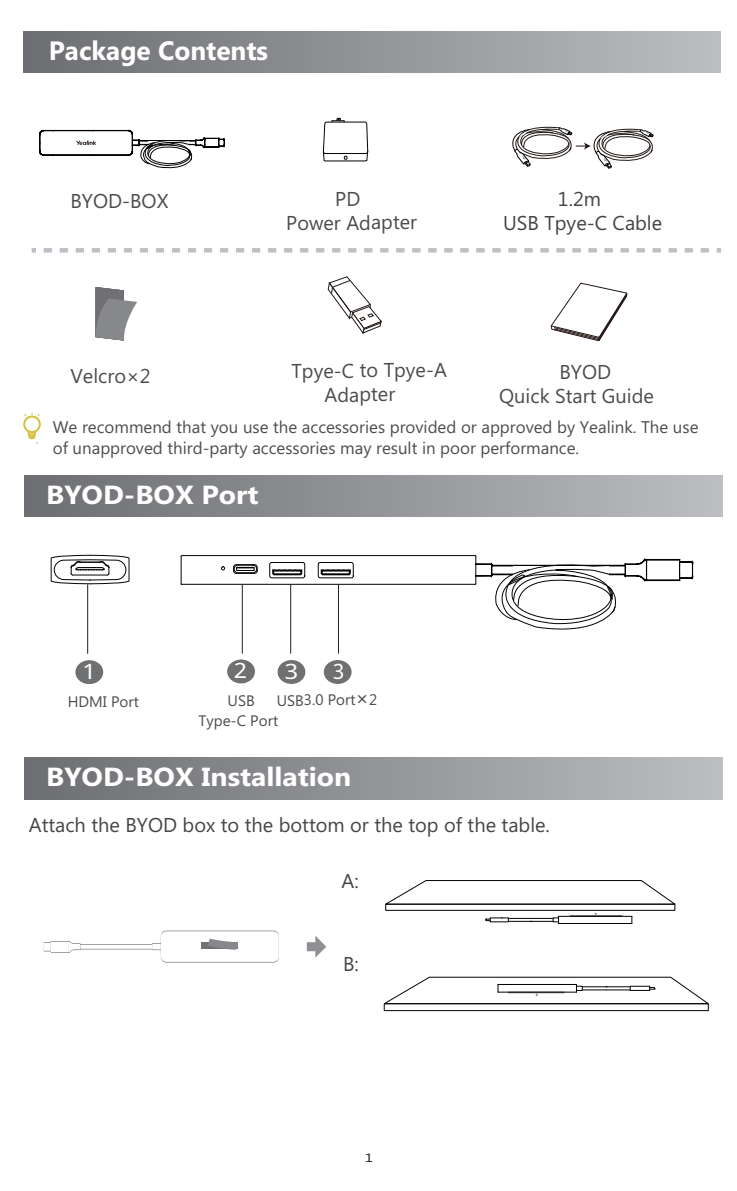
<style>
.page{position:relative;width:737px;height:1191px;background:#fff}
.page>*{position:absolute;margin:0;border:0;box-sizing:border-box;transform-origin:0 0}
.t1{font:700 26.4px "Microsoft Phags Pa";color:#fff}
.t2{font:700 26px "Microsoft Phags Pa";color:#fff;scale:1.08 1}
.t3{font:21.2px "Wen Quan Yi Micro Hei";color:#fff;scale:1.16 1}
.t4{font:21.2px "Wen Quan Yi Micro Hei";color:#fff;scale:.96 1}
.t5{font:20px/24px "Microsoft Phags Pa";color:#4d4b4c}
.t6{font:20px "Microsoft Phags Pa";color:#454646}
.t7{font:20px/24px "Microsoft Phags Pa";color:#454445;text-align:center}
.t8{font:16.8px/20.4px "Microsoft Phags Pa";color:#4c4d4e}
.t9{font:15.2px "Microsoft Phags Pa";color:#4d4b4c}
.t10{font:12px "Microsoft Phags Pa";color:#231f20;scale:1.3 1}
.s1{font-size:20px}
</style>
<div class="page">
<div style="left:24px;top:31px;width:697px;height:42px;background:linear-gradient(to right,#6b6d70,#bcbdc0)"></div>
<div style="left:23px;top:415px;width:18px;height:18px;border:2px solid #d6c13b;border-radius:50%"></div>
<svg style="left:24px;top:412px;width:16px;height:5px"></svg>
<div style="left:24px;top:475px;width:698px;height:42px;background:linear-gradient(to right,#6b6d70,#bbbdc0)"></div>
<svg style="left:50px;top:554px;width:80px;height:30px"></svg>
<svg style="left:26px;top:429px;width:12px;height:15px"></svg>
<hr style="left:87px;top:584px;width:1px;height:69px;background:#231f20">
<div style="left:75px;top:660px;width:28px;height:24px;background:#6f7071;border-radius:50%"></div>
<svg style="left:550px;top:282px;width:78px;height:60px"></svg>
<svg style="left:96px;top:287px;width:41px;height:54px"></svg>
<svg style="left:322px;top:118px;width:47px;height:44px"></svg>
<svg style="left:39px;top:129px;width:186px;height:40px"></svg>
<svg style="left:327px;top:276px;width:55px;height:58px"></svg>
<svg style="left:32px;top:248px;width:689px;height:4px"></svg>
<div style="left:24px;top:757px;width:698px;height:42px;background:linear-gradient(to right,#6b6d70,#bbbdc0)"></div>
<svg style="left:387px;top:880px;width:289px;height:25px"></svg>
<div style="left:385px;top:903px;width:290px;height:7px;border:1px solid #070304"></div>
<hr style="left:531px;top:920px;width:22px;height:2px;background:#030303">
<hr style="left:531px;top:917px;width:22px;height:2px;background:#030303">
<hr style="left:508px;top:920px;width:23px;height:2px;background:#030303">
<hr style="left:508px;top:917px;width:23px;height:2px;background:#030303">
<hr style="left:559px;top:922px;width:73px;height:2px;background:#030303">
<hr style="left:559px;top:915px;width:73px;height:2px;background:#030303">
<svg style="left:552px;top:915px;width:8px;height:9px"></svg>
<svg style="left:485px;top:917px;width:24px;height:5px"></svg>
<svg style="left:631px;top:915px;width:2px;height:9px"></svg>
<hr style="left:116px;top:944px;width:36px;height:1px;background:#030303">
<hr style="left:80px;top:944px;width:36px;height:1px;background:#030303">
<hr style="left:80px;top:949px;width:36px;height:1px;background:#030303">
<hr style="left:116px;top:949px;width:36px;height:1px;background:#030303">
<svg style="left:44px;top:941px;width:37px;height:11px"></svg>
<svg style="left:152px;top:930px;width:127px;height:32px"></svg>
<svg style="left:307px;top:936px;width:19px;height:21px"></svg>
<div style="left:384px;top:1003px;width:325px;height:8px;border:1px solid #070304"></div>
<svg style="left:383px;top:976px;width:326px;height:29px"></svg>
<hr style="left:182px;top:555px;width:293px;height:1px;background:#030303">
<hr style="left:182px;top:583px;width:293px;height:2px;background:#030303">
<svg style="left:221px;top:566px;width:4px;height:4px"></svg>
<svg style="left:236px;top:567px;width:19px;height:4px"></svg>
<hr style="left:180px;top:556px;width:2px;height:28px;background:#030303">
<div style="left:234px;top:565px;width:23px;height:8px;border:1px solid #030303;border-radius:4px"></div>
<div style="left:233px;top:564px;width:25px;height:10px;border:1px solid #030303;border-radius:3px"></div>
<svg style="left:320px;top:569px;width:31px;height:6px"></svg>
<div style="left:318px;top:562px;width:36px;height:16px;border:1px solid #030303;border-radius:2px"></div>
<svg style="left:272px;top:569px;width:31px;height:6px"></svg>
<div style="left:269px;top:562px;width:36px;height:16px;border:1px solid #030303;border-radius:2px"></div>
<hr style="left:290px;top:584px;width:1px;height:69px;background:#231f20">
<hr style="left:242px;top:584px;width:1px;height:69px;background:#231f20">
<div style="left:227px;top:659px;width:28px;height:24px;background:#6f7071;border-radius:50%"></div>
<div style="left:278px;top:660px;width:27px;height:24px;background:#6f7071;border-radius:50%"></div>
<hr style="left:338px;top:584px;width:1px;height:69px;background:#231f20">
<div style="left:324px;top:660px;width:28px;height:24px;background:#6f7071;border-radius:50%"></div>
<svg style="left:474px;top:555px;width:219px;height:75px"></svg>
<svg style="left:512px;top:126px;width:142px;height:43px"></svg>
<h1 class="t1" style="left:49px;top:32px;width:221px">Package Contents</h1>
<p class="t5" style="left:71px;top:188px;width:99px">BYOD-BOX</p>
<p class="t5" style="left:285px;top:186px;width:133px;text-align:center;rotate:-1deg">PD<br>Power Adapter</p>
<p class="t5" style="left:71px;top:363px;width:82px">Velcro×2</p>
<p class="t5" style="left:324px;top:358px;width:124px;text-indent:-33px;rotate:-1deg">Tpye-C to Tpye-A<br>Adapter</p>
<p class="t7" style="left:503px;top:185px;width:161px">1.2m<br>USB Tpye-C Cable</p>
<p class="t5" style="left:499px;top:358px;width:156px;text-indent:60px">BYOD<br>Quick Start Guide</p>
<p class="t8" style="left:53px;top:416px;width:647px">We recommend that you use the accessories provided or approved by Yealink. The use of unapproved third-party accessories may result in poor performance.</p>
<h2 class="t2" style="left:46px;top:476px;width:198px">BYOD-BOX Port</h2>
<p class="t3" style="left:234px;top:656px;width:13px">2</p>
<p class="t3" style="left:285px;top:656px;width:13px">3</p>
<p class="t4" style="left:333px;top:656px;width:13px">3</p>
<p class="t3" style="left:83px;top:656px;width:13px">1</p>
<p class="t9" style="left:68px;top:690px;width:73px">HDMI Port</p>
<p class="t9" style="left:228px;top:690px;width:29px">USB</p>
<p class="t9" style="left:276px;top:690px;width:102px;rotate:-1deg">USB3.0 Port<span class="s1">×</span>2</p>
<p class="t9" style="left:198px;top:710px;width:81px">Type-C Port</p>
<h2 class="t2" style="left:46px;top:758px;width:284px">BYOD-BOX Installation</h2>
<p class="t6" style="left:29px;top:810px;width:523px">Attach the BYOD box to the bottom or the top of the table.</p>
<p class="t6" style="left:342px;top:867px;width:19px">A:</p>
<p class="t6" style="left:343px;top:949px;width:17px">B:</p>
<p class="t10" style="left:365px;top:1149px;width:8px">1</p>
</div>
